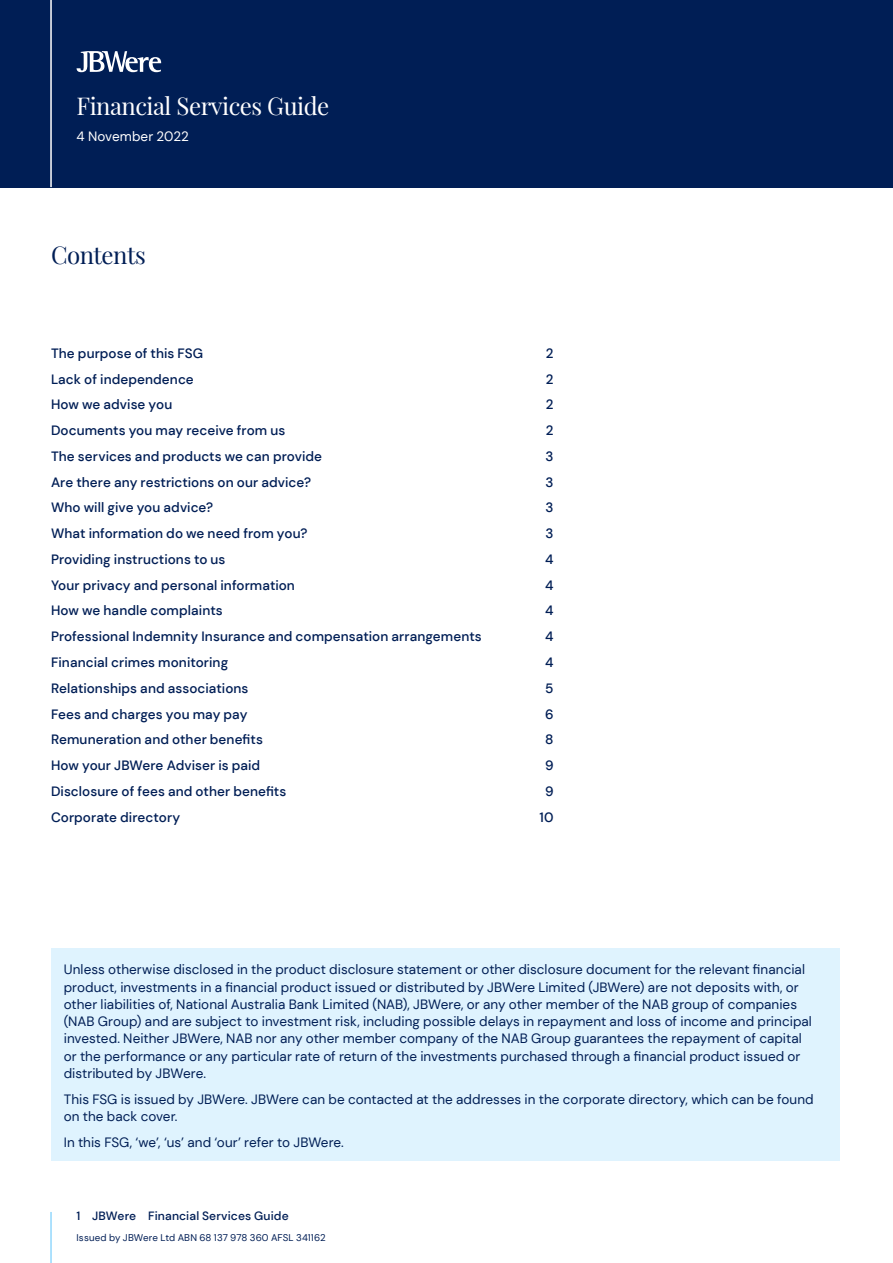
<style>
.page{position:relative;width:893px;height:1263px;background:#fff}
.page>*{position:absolute;margin:0;border:0;box-sizing:border-box;transform-origin:0 0}
.t1{font:24px "Playfair Display";letter-spacing:-.02em;color:#fff}
.t2{font:24px "Playfair Display";letter-spacing:-.02em;color:#001e55}
.t3{font:13.5px/17.2px "DM Sans";letter-spacing:.005em;color:#001e55}
.t4{font:500 13.5px "DM Sans";letter-spacing:.005em;color:#001e55}
.t5{font:13.5px "DM Sans";color:#fff}
.t6{font:500 12px "DM Sans";letter-spacing:.01em;color:#001e55}
.t7{font:9.75px "DM Sans";letter-spacing:.01em;color:#001e55}
</style>
<div class="page">
<div style="left:51px;top:948px;width:789px;height:213px;background:#dff3fe"></div>
<div style="left:0;top:0;width:893px;height:187px;background:#001e55"></div>
<hr style="left:50px;top:1212px;width:2px;height:51px;background:#93d8fd">
<hr style="left:50px;top:0;width:2px;height:187px;background:#fff">
<svg style="left:77px;top:51px;width:84px;height:21px"></svg>
<h1 class="t1" style="left:77px;top:87px;width:254px">Financial Services Guide</h1>
<p class="t5" style="left:77px;top:128px;width:114px">4 November 2022</p>
<h1 class="t2" style="left:51px;top:236px;width:96px">Contents</h1>
<p class="t4" style="left:51px;top:345px;width:154px">The purpose of this FSG</p>
<p class="t4" style="left:546px;top:345px;width:9px">2</p>
<p class="t4" style="left:51px;top:370px;width:144px">Lack of independence</p>
<p class="t4" style="left:546px;top:370px;width:9px">2</p>
<p class="t4" style="left:51px;top:396px;width:123px">How we advise you</p>
<p class="t4" style="left:546px;top:396px;width:9px">2</p>
<p class="t4" style="left:51px;top:422px;width:236px">Documents you may receive from us</p>
<p class="t4" style="left:546px;top:422px;width:9px">2</p>
<p class="t4" style="left:51px;top:448px;width:273px">The services and products we can provide</p>
<p class="t4" style="left:546px;top:448px;width:9px">3</p>
<p class="t4" style="left:51px;top:473px;width:262px">Are there any restrictions on our advice?</p>
<p class="t4" style="left:546px;top:473px;width:9px">3</p>
<p class="t4" style="left:51px;top:499px;width:164px">Who will give you advice?</p>
<p class="t4" style="left:546px;top:499px;width:9px">3</p>
<p class="t4" style="left:51px;top:525px;width:258px">What information do we need from you?</p>
<p class="t4" style="left:546px;top:525px;width:9px">3</p>
<p class="t4" style="left:51px;top:551px;width:176px">Providing instructions to us</p>
<p class="t4" style="left:545px;top:551px;width:10px">4</p>
<p class="t4" style="left:51px;top:577px;width:245px">Your privacy and personal information</p>
<p class="t4" style="left:545px;top:577px;width:10px">4</p>
<p class="t4" style="left:51px;top:602px;width:173px">How we handle complaints</p>
<p class="t4" style="left:545px;top:602px;width:10px">4</p>
<p class="t4" style="left:51px;top:628px;width:432px">Professional Indemnity Insurance and compensation arrangements</p>
<p class="t4" style="left:545px;top:628px;width:10px">4</p>
<p class="t4" style="left:51px;top:654px;width:179px">Financial crimes monitoring</p>
<p class="t4" style="left:545px;top:654px;width:10px">4</p>
<p class="t4" style="left:51px;top:680px;width:199px">Relationships and associations</p>
<p class="t4" style="left:545px;top:680px;width:10px">5</p>
<p class="t4" style="left:51px;top:705px;width:198px">Fees and charges you may pay</p>
<p class="t4" style="left:545px;top:705px;width:10px">6</p>
<p class="t4" style="left:51px;top:731px;width:213px">Remuneration and other benefits</p>
<p class="t4" style="left:545px;top:731px;width:10px">8</p>
<p class="t4" style="left:51px;top:757px;width:211px">How your JBWere Adviser is paid</p>
<p class="t4" style="left:545px;top:757px;width:10px">9</p>
<p class="t4" style="left:51px;top:783px;width:237px">Disclosure of fees and other benefits</p>
<p class="t4" style="left:545px;top:783px;width:10px">9</p>
<p class="t4" style="left:51px;top:808px;width:131px">Corporate directory</p>
<p class="t4" style="left:540px;top:808px;width:16px">10</p>
<p class="t3" style="left:64px;top:961px;width:750px">Unless otherwise disclosed in the product disclosure statement or other disclosure document for the relevant financial product, investments in a financial product issued or distributed by JBWere Limited (JBWere) are not deposits with, or other liabilities of, National Australia Bank Limited (NAB), JBWere, or any other member of the NAB group of companies (NAB Group) and are subject to investment risk, including possible delays in repayment and loss of income and principal invested. Neither JBWere, NAB nor any other member company of the NAB Group guarantees the repayment of capital or the performance or any particular rate of return of the investments purchased through a financial product issued or distributed by JBWere.</p>
<p class="t3" style="left:64px;top:1090px;width:751px">This FSG is issued by JBWere. JBWere can be contacted at the addresses in the corporate directory, which can be found on the back cover.</p>
<p class="t3" style="left:64px;top:1133px;width:282px">In this FSG, ‘we’, ‘us’ and ‘our’ refer to JBWere.</p>
<p class="t6" style="left:77px;top:1208px;width:214px">1 JBWere Financial Services Guide</p>
<p class="t7" style="left:77px;top:1231px;width:251px">Issued by JBWere Ltd ABN 68 137 978 360 AFSL 341162</p>
</div>
